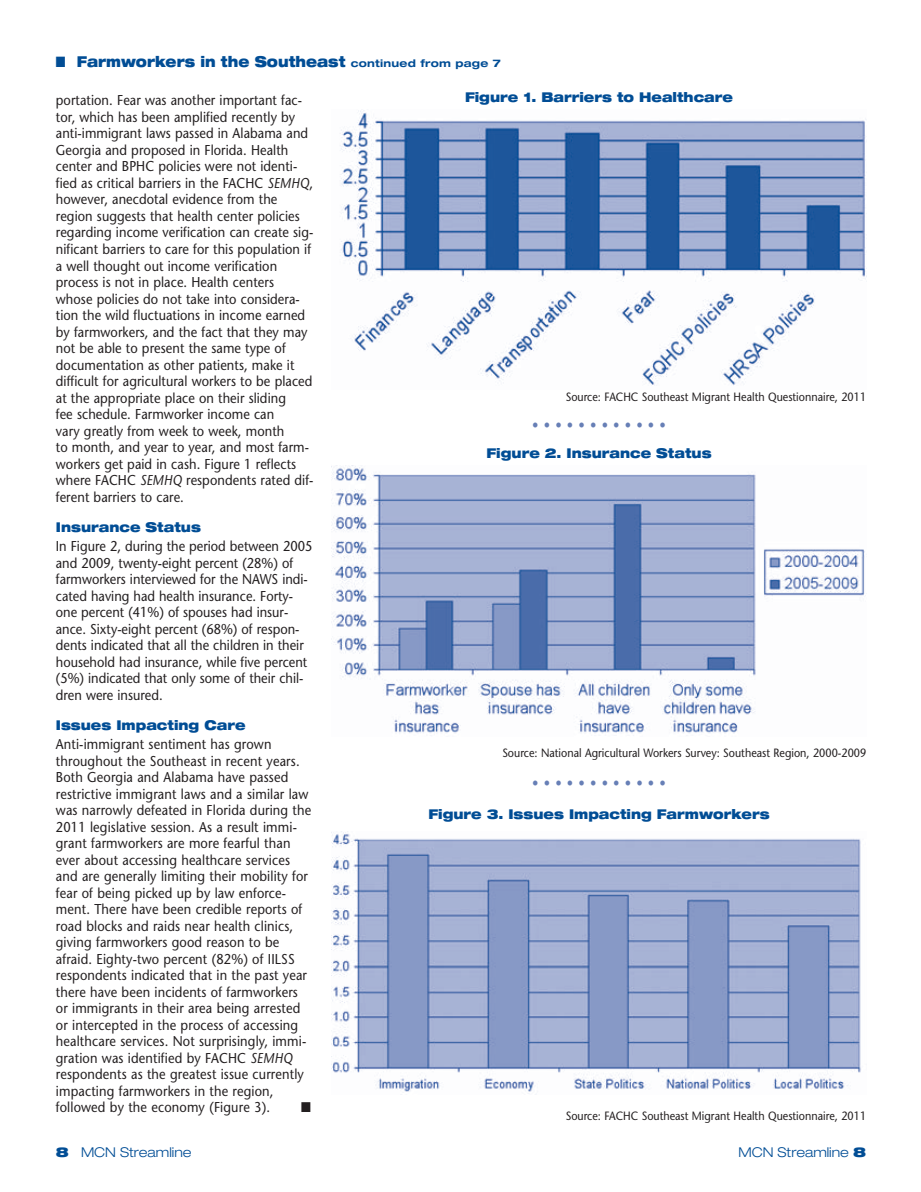
<style>
.page{position:relative;width:921px;height:1192px;background:#fff}
.page>*{position:absolute;margin:0;border:0;box-sizing:border-box;transform-origin:0 0}
.t1{font:900 expanded 15px "Helvetica Neue";color:#014d95;scale:.85 1}
.t2{font:14.25px/16.5px "Stone Sans";letter-spacing:.005em;color:#231f20;scale:.9 1}
.t3{font:14.25px "Stone Sans";color:#677fb6;scale:.9 1}
.t4{font:14.25px "Zapf Dingbats ITC";color:#231f20;scale:.9 1}
.t5{font:900 expanded 13.5px "Helvetica Neue";color:#014d95;scale:.9 1}
.t6{font:300 expanded 13.5px "Helvetica Neue";color:#014d95}
.t7{font:12px "Stone Sans";color:#231f20;scale:.9 1}
.s1{font-weight:700;font-size:10.5px}
.s2{font-style:italic}
.s3{font-weight:900}
</style>
<div class="page">
<img style="left:340px;top:110px;width:526px;height:276px">
<img style="left:332px;top:465px;width:534px;height:269px">
<img style="left:332px;top:831px;width:529px;height:263px">
<p class="t1" style="left:56px;top:52px;width:525px">■ Farmworkers in the Southeast <span class="s1">continued from page 7</span></p>
<p class="t2" style="left:56px;top:92px;width:288px">portation. Fear was another important fac&shy;tor, which has been amplified recently by anti-immigrant laws passed in Alabama and Georgia and proposed in Florida. Health center and BPHC policies were not identi&shy;fied as critical barriers in the FACHC <span class="s2">SEMHQ</span>, however, anecdotal evidence from the region suggests that health center policies regarding income verification can create sig&shy;nificant barriers to care for this population if a well thought out income verification process is not in place. Health centers whose policies do not take into considera&shy;tion the wild fluctuations in income earned by farmworkers, and the fact that they may not be able to present the same type of documentation as other patients, make it difficult for agricultural workers to be placed at the appropriate place on their sliding<br>fee schedule. Farmworker income can<br>vary greatly from week to week, month<br>to month, and year to year, and most farm&shy;workers get paid in cash. Figure 1 reflects where FACHC <span class="s2">SEMHQ</span> respondents rated dif&shy;ferent barriers to care.</p>
<p class="t5" style="left:56px;top:518px;width:163px">Insurance Status</p>
<p class="t2" style="left:56px;top:538px;width:287px">In Figure 2, during the period between 2005 and 2009, twenty-eight percent (28%) of farmworkers interviewed for the NAWS indi&shy;cated having had health insurance. Forty&shy;one percent (41%) of spouses had insur&shy;ance. Sixty-eight percent (68%) of respon&shy;dents indicated that all the children in their household had insurance, while five percent (5%) indicated that only some of their chil&shy;dren were insured.</p>
<p class="t5" style="left:56px;top:716px;width:212px">Issues Impacting Care</p>
<p class="t2" style="left:56px;top:736px;width:285px">Anti-immigrant sentiment has grown throughout the Southeast in recent years.<br>Both Georgia and Alabama have passed restrictive immigrant laws and a similar law was narrowly defeated in Florida during the 2011 legislative session. As a result immi&shy;grant farmworkers are more fearful than ever about accessing healthcare services and are generally limiting their mobility for fear of being picked up by law enforce&shy;ment. There have been credible reports of road blocks and raids near health clinics, giving farmworkers good reason to be afraid. Eighty-two percent (82%) of IILSS respondents indicated that in the past year there have been incidents of farmworkers or immigrants in their area being arrested or intercepted in the process of accessing healthcare services. Not surprisingly, immi&shy;gration was identified by FACHC <span class="s2">SEMHQ </span>respondents as the greatest issue currently impacting farmworkers in the region, followed by the economy (Figure 3).</p>
<p class="t4" style="left:301px;top:1100px;width:12px">■</p>
<p class="t5" style="left:465px;top:88px;width:299px">Figure 1. Barriers to Healthcare</p>
<p class="t7" style="left:566px;top:389px;width:335px">Source: FACHC Southeast Migrant Health Questionnaire, 2011</p>
<p class="t3" style="left:532px;top:416px;width:150px">••••••••••••</p>
<p class="t5" style="left:486px;top:444px;width:251px">Figure 2. Insurance Status</p>
<p class="t7" style="left:502px;top:745px;width:406px">Source: National Agricultural Workers Survey: Southeast Region, 2000-2009</p>
<p class="t3" style="left:532px;top:774px;width:150px">••••••••••••</p>
<p class="t5" style="left:428px;top:805px;width:380px">Figure 3. Issues Impacting Farmworkers</p>
<p class="t7" style="left:566px;top:1108px;width:335px">Source: FACHC Southeast Migrant Health Questionnaire, 2011</p>
<p class="t6" style="left:56px;top:1143px;width:137px"><span class="s3">8</span> MCN Streamline</p>
<p class="t6" style="left:738px;top:1143px;width:129px">MCN Streamline <span class="s3">8</span></p>
</div>
